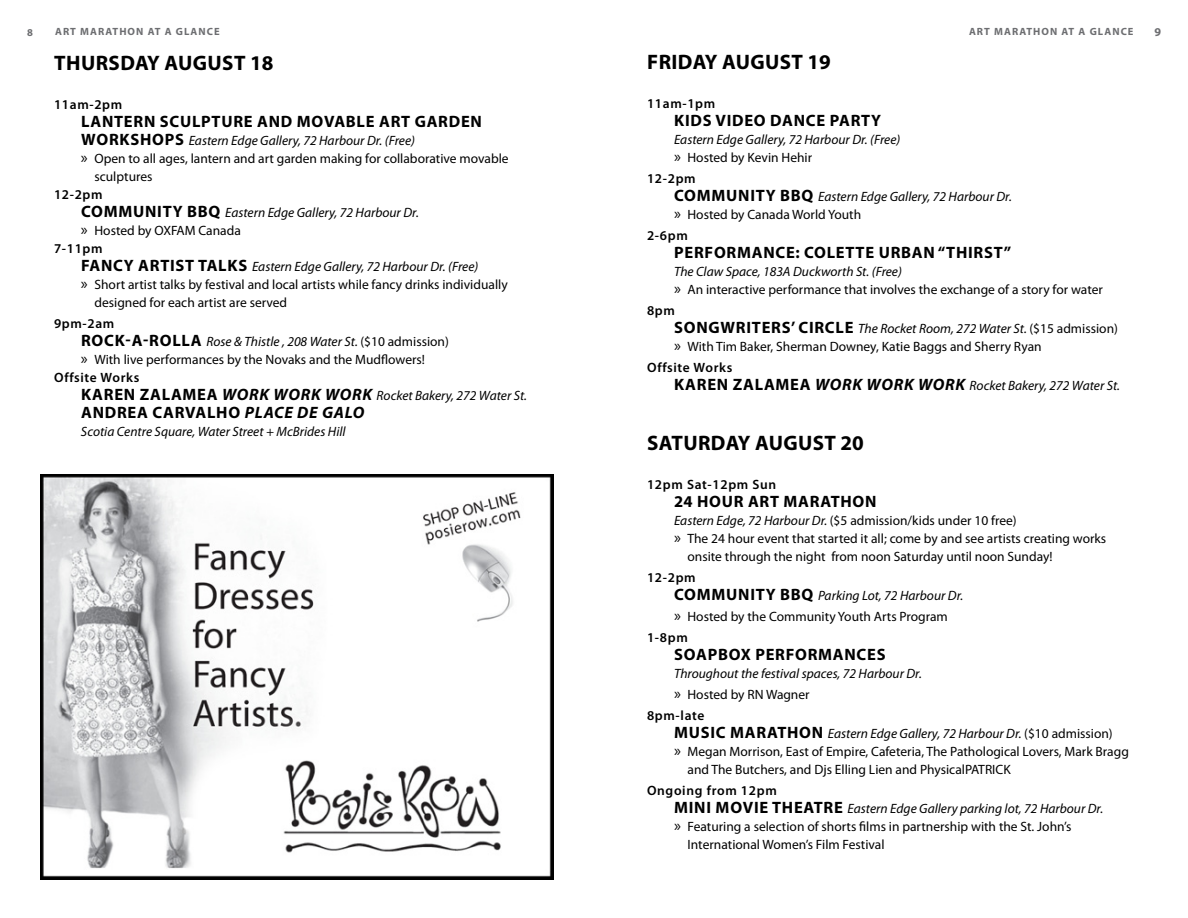
<style>
.page{position:relative;width:1188px;height:918px;background:#fff}
.page>*{position:absolute;margin:0;border:0;box-sizing:border-box;transform-origin:0 0}
.t1{font:700 21px "Myriad Pro";letter-spacing:.02em;color:#000}
.t2{font:700 16.5px "Myriad Pro";letter-spacing:.045em;color:#000}
.t3{font:13.5px/18px "Myriad Pro";color:#000}
.t4{font:italic 13.5px/18px "Myriad Pro";color:#000}
.t5{font:600 13.5px "Myriad Pro";letter-spacing:.05em;color:#000}
.t6{font:700 12px "Myriad Pro";color:#6d6e71}
.t7{font:700 10.5px "Myriad Pro";letter-spacing:.1em;color:#6d6e71}
.s1{font-weight:700;font-style:normal;font-size:16.5px}
.s2{font-size:16.5px}
.s3{font-style:normal}
.s4{font-weight:700;font-size:16.5px}
.s5{font-style:italic}
.s6{font-style:normal;font-size:16.5px}
.s7{font-weight:600;font-style:normal}
.s8{font-weight:600}
</style>
<div class="page">
<img style="left:40px;top:474px;width:514px;height:405px">
<p class="t7" style="left:27px;top:26px;width:7px">8</p>
<p class="t7" style="left:55px;top:24px;width:166px">ART MARATHON AT A GLANCE</p>
<p class="t7" style="left:969px;top:24px;width:166px">ART MARATHON AT A GLANCE</p>
<p class="t6" style="left:1154px;top:24px;width:8px">9</p>
<h1 class="t1" style="left:54px;top:49px;width:221px">THURSDAY AUGUST 18</h1>
<p class="t5" style="left:54px;top:96px;width:70px">11am-2pm</p>
<p class="t2" style="left:81px;top:110px;width:402px">LANTERN SCULPTURE AND MOVABLE ART GARDEN</p>
<p class="t4" style="left:81px;top:131px;width:335px"><span class="s1">WORKSHOPS</span> Eastern Edge Gallery, 72 Harbour Dr. (Free)</p>
<p class="t3" style="left:81px;top:149px;width:429px"><span class="s2">»</span> Open to all ages, lantern and art garden making for collaborative movable</p>
<p class="t3" style="left:94px;top:167px;width:59px">sculptures</p>
<p class="t5" style="left:54px;top:186px;width:50px">12-2pm</p>
<p class="t4" style="left:81px;top:203px;width:339px"><span class="s1">COMMU NI TY BBQ</span> Eastern Edge Gallery, 72 Harbour Dr.</p>
<p class="t3" style="left:81px;top:221px;width:161px"><span class="s2">»</span> Hosted by OXFAM Canada</p>
<p class="t5" style="left:54px;top:240px;width:50px">7-11pm</p>
<p class="t4" style="left:81px;top:257px;width:399px"><span class="s1">FANCY ARTI ST TALKS</span> Eastern Edge Gallery, 72 Harbour Dr. (Free)</p>
<p class="t3" style="left:81px;top:275px;width:428px"><span class="s2">»</span> Short artist talks by festival and local artists while fancy drinks individually</p>
<p class="t3" style="left:94px;top:293px;width:194px">designed for each artist are served</p>
<p class="t5" style="left:54px;top:315px;width:62px">9pm-2am</p>
<p class="t4" style="left:81px;top:332px;width:369px"><span class="s1">ROCK-A-ROLLA</span> Rose &amp; Thistle , 208 Water St. <span class="s3">($10 admission)</span></p>
<p class="t3" style="left:81px;top:350px;width:346px"><span class="s2">»</span> With live performances by the Novaks and the Mudflowers!</p>
<p class="t5" style="left:54px;top:369px;width:87px">Offsite Works</p>
<p class="t2" style="left:81px;top:383px;width:23px">KAREN</p>
<p class="t2" style="left:140px;top:383px;width:23px">ZALAMEA</p>
<p class="t4" style="left:222px;top:386px;width:306px"><span class="s4">WORK WORK WORK</span> Rocket Bakery, 272 Water St.</p>
<p class="t2" style="left:81px;top:401px;width:284px">ANDREA CARVALHO <span class="s5">PLACE DE GALO</span></p>
<p class="t4" style="left:81px;top:422px;width:266px">Scotia Centre Square, Water Street + McBrides Hill</p>
<h1 class="t1" style="left:647px;top:48px;width:185px">FRIDAY AUGUST 19</h1>
<p class="t5" style="left:647px;top:95px;width:70px">11am-1pm</p>
<p class="t2" style="left:674px;top:110px;width:208px">KIDS VIDEO DANCE PARTY</p>
<p class="t4" style="left:674px;top:130px;width:228px">Eastern Edge Gallery, 72 Harbour Dr. (Free) <span class="s6">»</span> <span class="s3">Hosted by Kevin Hehir</span></p>
<p class="t4" style="left:674px;top:169px;width:339px;text-indent:-27px"><span class="s7">12-2pm<br></span><span class="s1">COMMU NI TY BBQ</span> Eastern Edge Gallery, 72 Harbour Dr. <span class="s6">»</span> <span class="s3">Hosted by Canada World Youth</span></p>
<p class="t5" style="left:647px;top:227px;width:42px">2-6pm</p>
<p class="t2" style="left:674px;top:242px;width:23px">PERFORMANCE</p>
<p class="t2" style="left:795px;top:242px;width:30px">: COLETTE</p>
<p class="t2" style="left:879px;top:242px;width:12px">URBAN</p>
<p class="t2" style="left:938px;top:242px;width:47px">“THIRST</p>
<p class="t2" style="left:1004px;top:242px;width:9px">”</p>
<p class="t3" style="left:674px;top:262px;width:430px"><span class="s5">The Claw Space, 183A Duckworth St. (Free)<br></span><span class="s2">»</span> An interactive performance that involves the exchange of a story for water</p>
<p class="t3" style="left:674px;top:301px;width:445px;text-indent:-27px"><span class="s8">8pm<br></span><span class="s4">SONGWRI TERS’ CI RCLE</span> <span class="s5">The Rocket Room, 272 Water St.</span> ($15 admission) <span class="s2">»</span> With Tim Baker, Sherman Downey, Katie Baggs and Sherry Ryan</p>
<p class="t5" style="left:647px;top:359px;width:87px">Offsite Works</p>
<p class="t2" style="left:674px;top:374px;width:23px">KAREN</p>
<p class="t2" style="left:733px;top:374px;width:23px">ZALAMEA</p>
<p class="t4" style="left:815px;top:376px;width:306px"><span class="s4">WORK WORK WORK</span> Rocket Bakery, 272 Water St.</p>
<h1 class="t1" style="left:647px;top:429px;width:218px">SATURDAY AUGUST 20</h1>
<p class="t5" style="left:647px;top:476px;width:131px">12pm Sat-12pm Sun</p>
<p class="t2" style="left:674px;top:491px;width:204px">24 HOUR ART MARATHON</p>
<p class="t3" style="left:674px;top:511px;width:344px"><span class="s5">Eastern Edge, 72 Harbour Dr.</span> ($5 admission/kids under 10 free)</p>
<p class="t3" style="left:674px;top:529px;width:434px"><span class="s2">»</span> The 24 hour event that started it all; come by and see artists creating works</p>
<p class="t3" style="left:688px;top:547px;width:367px">onsite through the night from noon Saturday until noon Sunday!</p>
<p class="t4" style="left:674px;top:568px;width:291px;text-indent:-27px"><span class="s7">12-2pm<br></span><span class="s1">COMMU NI TY BBQ</span> Parking Lot, 72 Harbour Dr.</p>
<p class="t3" style="left:647px;top:606px;width:302px;line-height:21px;text-indent:27px"><span class="s2">»</span> Hosted by the Community Youth Arts Program<br><span class="s8">1-8pm</span></p>
<p class="t2" style="left:674px;top:644px;width:22px">SOAPBO</p>
<p class="t2" style="left:741px;top:644px;width:27px">X PERFORMANCES</p>
<p class="t4" style="left:674px;top:664px;width:249px">Throughout the festival spaces, 72 Harbour Dr.</p>
<p class="t3" style="left:674px;top:685px;width:137px"><span class="s2">»</span> Hosted by RN Wagner</p>
<p class="t5" style="left:647px;top:707px;width:59px">8pm-late</p>
<p class="t4" style="left:674px;top:724px;width:440px"><span class="s1">MU SI C MARATHON</span> Eastern Edge Gallery, 72 Harbour Dr. <span class="s3">($10 admission)</span></p>
<p class="t3" style="left:674px;top:742px;width:456px"><span class="s2">»</span> Megan Morrison, East of Empire, Cafeteria, The Pathological Lovers, Mark Bragg</p>
<p class="t3" style="left:688px;top:760px;width:325px">and The Butchers, and Djs Elling Lien and PhysicalPATRICK</p>
<p class="t5" style="left:647px;top:782px;width:131px">Ongoing from 12pm</p>
<p class="t4" style="left:674px;top:799px;width:431px"><span class="s1">MI NI MOVI E THEATRE</span> Eastern Edge Gallery parking lot, 72 Harbour Dr.</p>
<p class="t3" style="left:674px;top:817px;width:399px"><span class="s2">»</span> Featuring a selection of shorts films in partnership with the St. John’s</p>
<p class="t3" style="left:688px;top:835px;width:199px">International Women’s Film Festival</p>
</div>
